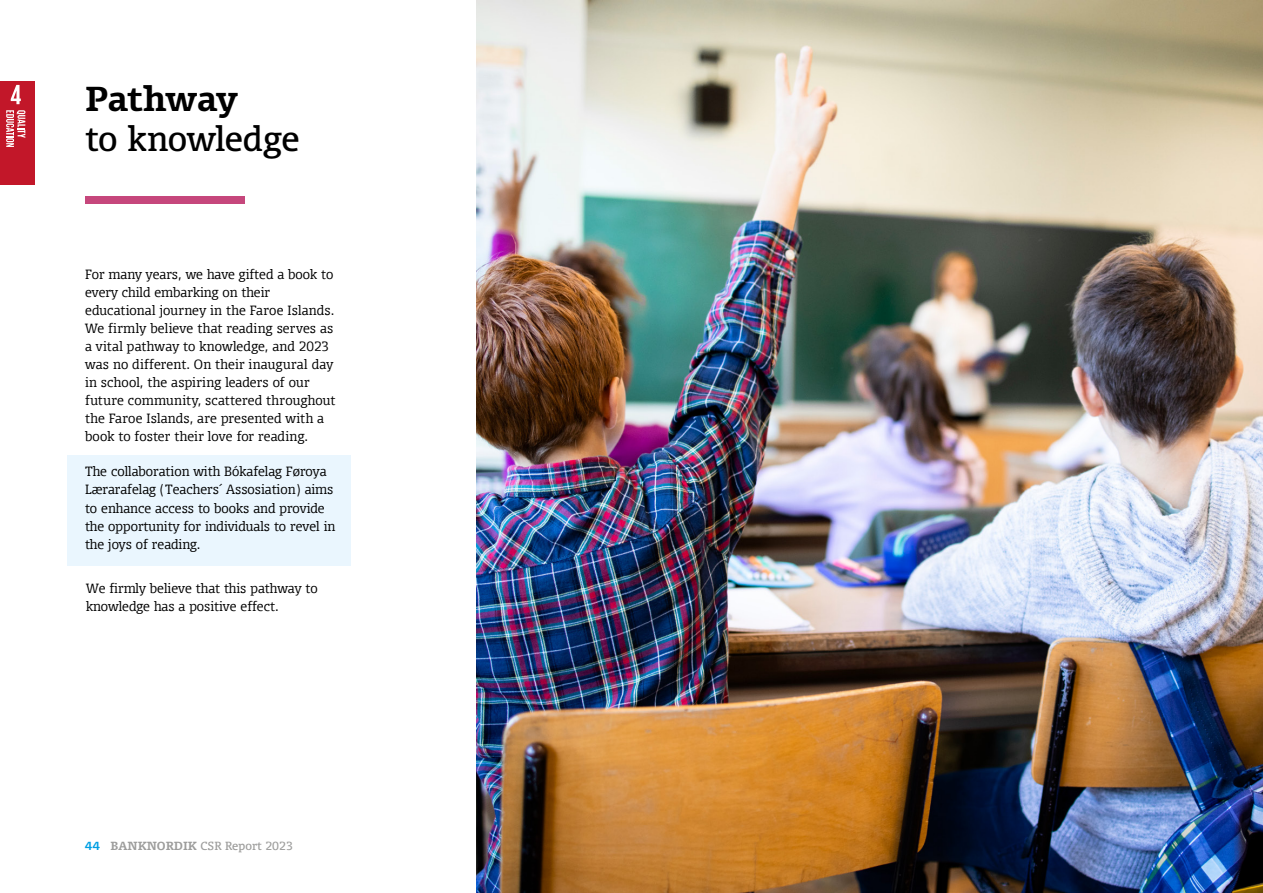
<style>
.page{position:relative;width:1263px;height:893px;background:#fff}
.page>*{position:absolute;margin:0;border:0;box-sizing:border-box;transform-origin:0 0}
.t1{font:33px "FF Olsen TF Regular FB";letter-spacing:-.005em;color:#000}
.t2{font:33px "FF Olsen TF Bold FB";letter-spacing:-.005em;color:#000}
.t3{font:12.75px/18px "FF Olsen TF Light FB";color:#000}
.t4{font:11.25px "FF Olsen TF Regular FB";color:#9d9d9c}
.s1{font-family:"FF Olsen TF Bold FB";color:#009fe3}
.s2{font-family:"FF Olsen TF Bold FB"}
</style>
<div class="page">
<div style="left:67px;top:455px;width:284px;height:111px;background:#eaf6fe"></div>
<div style="left:85px;top:196px;width:159px;height:7px;background:#c6477c"></div>
<img style="left:477px;top:0;width:786px;height:893px">
<div style="left:0;top:81px;width:34px;height:103px;background:#c21729"></div>
<svg style="left:11px;top:85px;width:10px;height:19px"></svg>
<svg style="left:6px;top:110px;width:19px;height:37px"></svg>
<h1 class="t2" style="left:85px;top:77px;width:154px">Pathway</h1>
<h1 class="t1" style="left:85px;top:118px;width:216px">to knowledge</h1>
<p class="t3" style="left:85px;top:265px;width:252px">For many years, we have gifted a book to every child embarking on their educational journey in the Faroe Islands.<br>We firmly believe that reading serves as a vital pathway to knowledge, and 2023 was no different. On their inaugural day in school, the aspiring leaders of our future community, scattered throughout the Faroe Islands, are presented with a book to foster their love for reading.</p>
<p class="t3" style="left:85px;top:463px;width:252px">The collaboration with Bókafelag Føroya Lærarafelag (Teachers´ Assosiation) aims to enhance access to books and provide the opportunity for individuals to revel in the joys of reading.</p>
<p class="t3" style="left:86px;top:579px;width:233px">We firmly believe that this pathway to knowledge has a positive effect.</p>
<p class="t4" style="left:85px;top:839px;width:209px"><span class="s1">44</span> <span class="s2">BANKNORDIK</span> CSR Report 2023</p>
</div>
